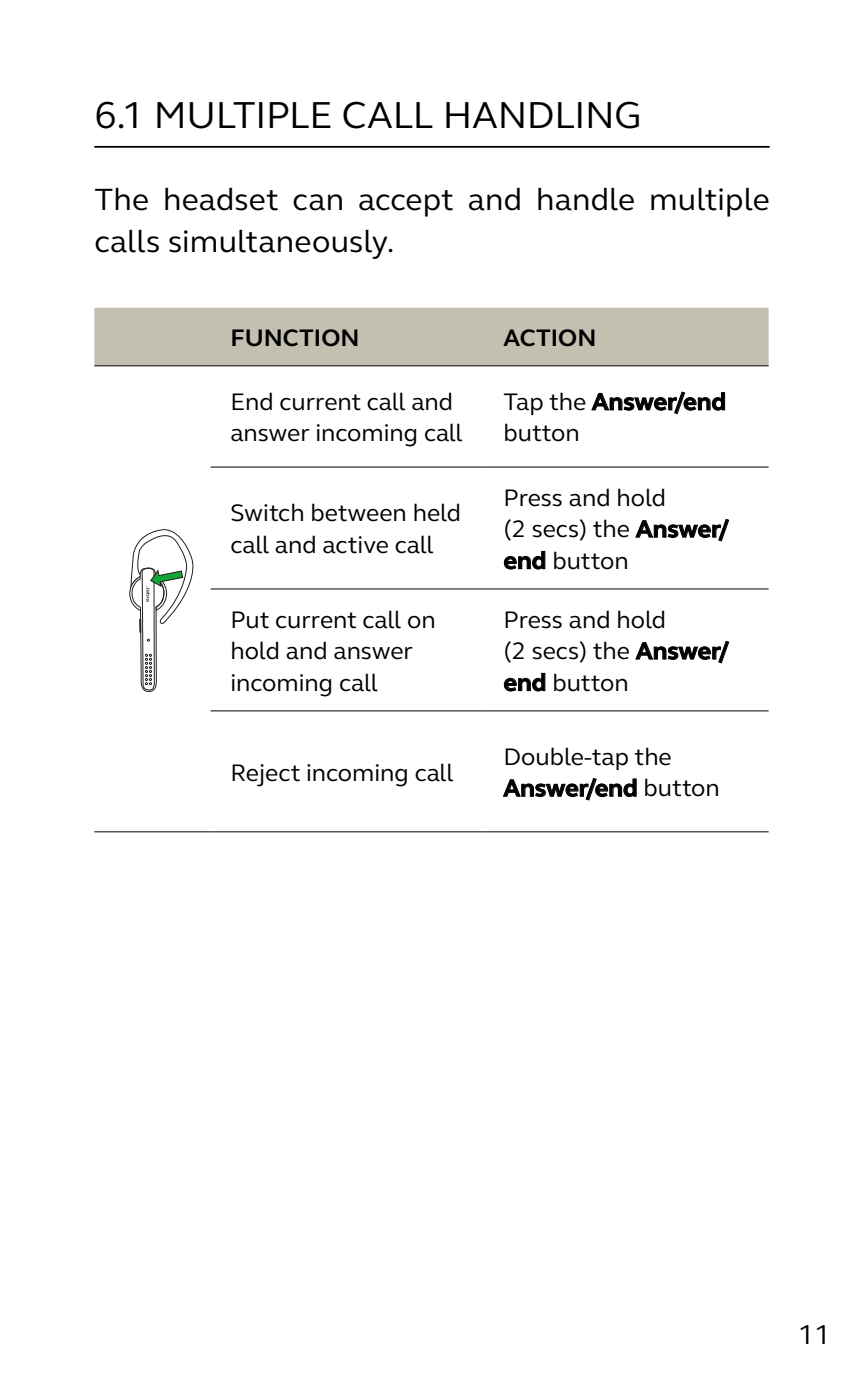
<style>
.page{position:relative;width:864px;height:1389px;background:#fff}
.page>*{position:absolute;margin:0;border:0;box-sizing:border-box;transform-origin:0 0}
.t1{font:38.5px "GN Elliot";letter-spacing:-.01em;color:#000}
.t2{font:31.5px/42px "GN Elliot";letter-spacing:.005em;color:#000}
.t3{font:28px "GN Elliot";color:#000}
.t4{font:24.5px/31.5px "GN Elliot";color:#000}
.t5{font:700 24.5px "GN Elliot";color:#000}
.s1{font-weight:700}
</style>
<div class="page">
<hr style="left:94px;top:146px;width:675px;height:2px;background:#000">
<div style="left:94px;top:308px;width:674px;height:57px;background:#c4c0b1"></div>
<hr style="left:94px;top:831px;width:116px;height:1px;background:#000">
<hr style="left:210px;top:466px;width:273px;height:2px;background:#000">
<hr style="left:483px;top:466px;width:285px;height:2px;background:#000">
<hr style="left:210px;top:588px;width:273px;height:2px;background:#000">
<hr style="left:483px;top:588px;width:285px;height:2px;background:#000">
<hr style="left:210px;top:710px;width:273px;height:1px;background:#000">
<hr style="left:483px;top:710px;width:285px;height:1px;background:#000">
<hr style="left:210px;top:831px;width:273px;height:1px;background:#000">
<hr style="left:483px;top:831px;width:285px;height:1px;background:#000">
<hr style="left:94px;top:365px;width:116px;height:1px;background:#000">
<hr style="left:210px;top:365px;width:273px;height:1px;background:#000">
<hr style="left:483px;top:365px;width:285px;height:1px;background:#000">
<svg style="left:129px;top:529px;width:65px;height:163px"></svg>
<h1 class="t1" style="left:94px;top:89px;width:548px">6.1 MULTIPLE CALL HANDLING</h1>
<p class="t2" style="left:94px;top:177px;width:676px">The headset can accept and handle multiple calls simultaneously.</p>
<p class="t5" style="left:230px;top:321px;width:130px">FUNCTION</p>
<p class="t5" style="left:503px;top:321px;width:94px">ACTION</p>
<p class="t4" style="left:230px;top:385px;width:234px">End current call and answer incoming call</p>
<p class="t4" style="left:503px;top:385px;width:224px">Tap the <span class="s1">Answer/end </span>button</p>
<p class="t4" style="left:230px;top:497px;width:232px">Switch between held call and active call</p>
<p class="t4" style="left:503px;top:481px;width:226px">Press and hold<br>(2 secs) the <span class="s1">Answer/ end</span> button</p>
<p class="t4" style="left:230px;top:603px;width:207px">Put current call on hold and answer incoming call</p>
<p class="t4" style="left:503px;top:603px;width:226px">Press and hold<br>(2 secs) the <span class="s1">Answer/ end</span> button</p>
<p class="t4" style="left:230px;top:756px;width:224px">Reject incoming call</p>
<p class="t4" style="left:503px;top:740px;width:218px">Double-tap the<br><span class="s1">Answer/end</span> button</p>
<p class="t3" style="left:797px;top:1316px;width:34px">11</p>
</div>
